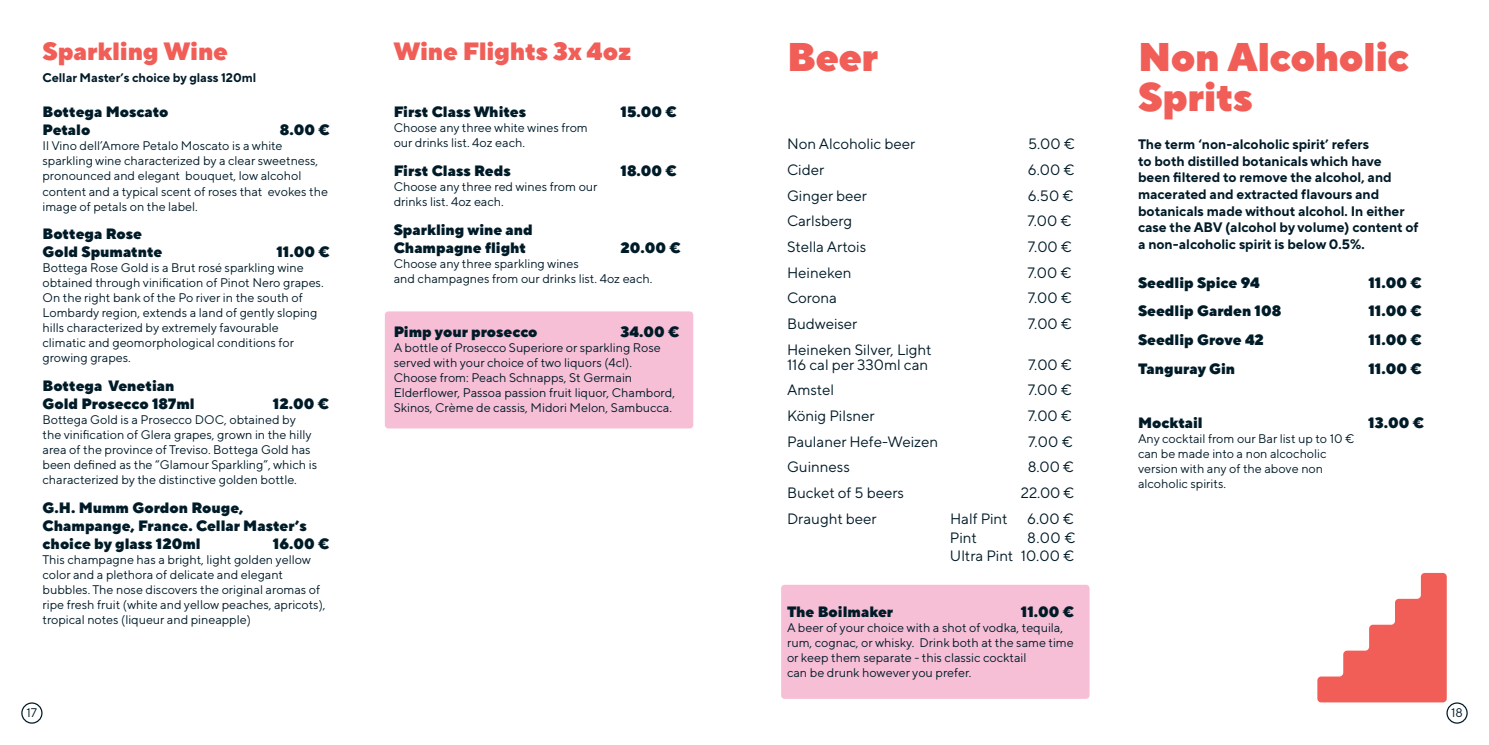
<style>
.page{position:relative;width:1489px;height:745px;background:#fff}
.page>*{position:absolute;margin:0;border:0;box-sizing:border-box;transform-origin:0 0}
.t1{font:900 40px/40px "TT Norms Pro";letter-spacing:-.015em;color:#f15e58}
.t2{font:900 25px "TT Norms Pro";letter-spacing:-.01em;color:#f15e58}
.t3{font:900 15px/18px "TT Norms Pro";color:#001b28}
.t4{font:15px/15px "TT Norms Pro";color:#001b28}
.t5{font:700 13.75px/16.5px "TT Norms Pro";color:#001b28}
.t6{font:12.5px/15px "TT Norms Pro";color:#001b28}
.t7{font:700 12.5px "TT Norms Pro";color:#001b28}
</style>
<div class="page">
<div style="left:385px;top:311px;width:308px;height:117px;background:#f7bfd6;border-radius:4px"></div>
<svg style="left:1317px;top:572px;width:129px;height:130px"></svg>
<div style="left:21px;top:702px;width:22px;height:21px;border:1px solid #001b28;border-radius:50%"></div>
<div style="left:781px;top:584px;width:308px;height:114px;background:#f7bfd6;border-radius:4px"></div>
<div style="left:1446px;top:702px;width:21px;height:21px;border:1px solid #001b28;border-radius:50%"></div>
<p class="t2" style="left:43px;top:35px;width:187px">Sparkling Wine</p>
<p class="t7" style="left:43px;top:69px;width:215px">Cellar Master’s choice by glass 120ml</p>
<p class="t3" style="left:43px;top:103px;width:127px">Bottega Moscato<br>Petalo</p>
<p class="t3" style="left:280px;top:121px;width:51px">8.00 €</p>
<p class="t6" style="left:43px;top:138px;width:287px">Il Vino dell’Amore Petalo Moscato is a white sparkling wine characterized by a clear sweetness, pronounced and elegant bouquet, low alcohol content and a typical scent of roses that evokes the image of petals on the label.</p>
<p class="t3" style="left:43px;top:224px;width:121px">Bottega Rose<br>Gold Spumatnte</p>
<p class="t3" style="left:276px;top:242px;width:55px">11.00 €</p>
<p class="t6" style="left:43px;top:260px;width:282px">Bottega Rose Gold is a Brut rosé sparkling wine obtained through vinification of Pinot Nero grapes.<br>On the right bank of the Po river in the south of Lombardy region, extends a land of gently sloping hills characterized by extremely favourable climatic and geomorphological conditions for growing grapes.</p>
<p class="t3" style="left:43px;top:376px;width:154px">Bottega Venetian<br>Gold Prosecco 187ml</p>
<p class="t3" style="left:273px;top:394px;width:57px">12.00 €</p>
<p class="t6" style="left:43px;top:411px;width:276px">Bottega Gold is a Prosecco DOC, obtained by the vinification of Glera grapes, grown in the hilly area of the province of Treviso. Bottega Gold has been defined as the “Glamour Sparkling”, which is characterized by the distinctive golden bottle.</p>
<p class="t3" style="left:43px;top:498px;width:266px">G.H. Mumm Gordon Rouge,<br>Champange, France. Cellar Master’s choice by glass 120ml</p>
<p class="t3" style="left:273px;top:534px;width:58px">16.00 €</p>
<p class="t6" style="left:43px;top:551px;width:284px">This champagne has a bright, light golden yellow color and a plethora of delicate and elegant bubbles. The nose discovers the original aromas of ripe fresh fruit (white and yellow peaches, apricots), tropical notes (liqueur and pineapple)</p>
<p class="t6" style="left:27px;top:704px;width:12px">17</p>
<p class="t2" style="left:393px;top:35px;width:239px">Wine Flights 3x 4oz</p>
<p class="t3" style="left:393px;top:103px;width:134px">First Class Whites</p>
<p class="t3" style="left:620px;top:103px;width:58px">15.00 €</p>
<p class="t6" style="left:393px;top:120px;width:195px">Choose any three white wines from our drinks list. 4oz each.</p>
<p class="t3" style="left:393px;top:161px;width:118px">First Class Reds</p>
<p class="t3" style="left:620px;top:161px;width:58px">18.00 €</p>
<p class="t6" style="left:393px;top:179px;width:205px">Choose any three red wines from our drinks list. 4oz each.</p>
<p class="t3" style="left:393px;top:220px;width:141px">Sparkling wine and<br>Champagne flight</p>
<p class="t3" style="left:620px;top:238px;width:62px">20.00 €</p>
<p class="t6" style="left:393px;top:255px;width:260px">Choose any three sparkling wines<br>and champagnes from our drinks list. 4oz each.</p>
<p class="t3" style="left:393px;top:322px;width:145px">Pimp your prosecco</p>
<p class="t3" style="left:620px;top:322px;width:60px">34.00 €</p>
<p class="t6" style="left:393px;top:339px;width:283px">A bottle of Prosecco Superiore or sparkling Rose served with your choice of two liquors (4cl).<br>Choose from: Peach Schnapps, St Germain Elderflower, Passoa passion fruit liquor, Chambord, Skinos, Crème de cassis, Midori Melon, Sambucca.</p>
<p class="t1" style="left:787px;top:36px;width:93px">Beer</p>
<p class="t4" style="left:787px;top:136px;width:130px">Non Alcoholic beer</p>
<p class="t4" style="left:1027px;top:136px;width:48px">5.00 €</p>
<p class="t4" style="left:787px;top:162px;width:39px">Cider</p>
<p class="t4" style="left:1027px;top:162px;width:48px">6.00 €</p>
<p class="t4" style="left:787px;top:187px;width:81px">Ginger beer</p>
<p class="t4" style="left:1027px;top:187px;width:47px">6.50 €</p>
<p class="t4" style="left:787px;top:213px;width:67px">Carlsberg</p>
<p class="t4" style="left:1027px;top:213px;width:46px">7.00 €</p>
<p class="t4" style="left:787px;top:239px;width:81px">Stella Artois</p>
<p class="t4" style="left:1027px;top:239px;width:46px">7.00 €</p>
<p class="t4" style="left:787px;top:264px;width:66px">Heineken</p>
<p class="t4" style="left:1027px;top:264px;width:46px">7.00 €</p>
<p class="t4" style="left:787px;top:290px;width:52px">Corona</p>
<p class="t4" style="left:1027px;top:290px;width:46px">7.00 €</p>
<p class="t4" style="left:787px;top:315px;width:72px">Budweiser</p>
<p class="t4" style="left:1027px;top:315px;width:46px">7.00 €</p>
<p class="t4" style="left:787px;top:341px;width:146px">Heineken Silver, Light<br>116 cal per 330ml can</p>
<p class="t4" style="left:1027px;top:356px;width:46px">7.00 €</p>
<p class="t4" style="left:787px;top:382px;width:49px">Amstel</p>
<p class="t4" style="left:1027px;top:382px;width:46px">7.00 €</p>
<p class="t4" style="left:787px;top:407px;width:89px">König Pilsner</p>
<p class="t4" style="left:1027px;top:407px;width:46px">7.00 €</p>
<p class="t4" style="left:787px;top:433px;width:153px">Paulaner Hefe-Weizen</p>
<p class="t4" style="left:1027px;top:433px;width:46px">7.00 €</p>
<p class="t4" style="left:787px;top:459px;width:64px">Guinness</p>
<p class="t4" style="left:1027px;top:459px;width:47px">8.00 €</p>
<p class="t4" style="left:787px;top:484px;width:118px">Bucket of 5 beers</p>
<p class="t4" style="left:1020px;top:484px;width:55px">22.00 €</p>
<p class="t4" style="left:787px;top:510px;width:91px">Draught beer</p>
<p class="t4" style="left:950px;top:510px;width:59px">Half Pint</p>
<p class="t4" style="left:1027px;top:510px;width:48px">6.00 €</p>
<p class="t4" style="left:949px;top:529px;width:28px">Pint</p>
<p class="t4" style="left:949px;top:527px;width:127px;line-height:18.8px;text-align:right">8.00 €<br>Ultra Pint 10.00 €</p>
<p class="t3" style="left:787px;top:602px;width:108px">The Boilmaker</p>
<p class="t3" style="left:1020px;top:602px;width:55px">11.00 €</p>
<p class="t6" style="left:787px;top:619px;width:288px">A beer of your choice with a shot of vodka, tequila, rum, cognac, or whisky. Drink both at the same time or keep them separate - this classic cocktail<br>can be drunk however you prefer.</p>
<p class="t1" style="left:1137px;top:36px;width:272px">Non Alcoholic<br>Sprits</p>
<p class="t5" style="left:1137px;top:136px;width:282px">The term ‘non-alcoholic spirit’ refers<br>to both distilled botanicals which have<br>been filtered to remove the alcohol, and macerated and extracted flavours and botanicals made without alcohol. In either case the ABV (alcohol by volume) content of a non-alcoholic spirit is below 0.5%.</p>
<p class="t3" style="left:1137px;top:273px;width:123px">Seedlip Spice 94</p>
<p class="t3" style="left:1368px;top:273px;width:55px">11.00 €</p>
<p class="t3" style="left:1137px;top:302px;width:145px">Seedlip Garden 108</p>
<p class="t3" style="left:1368px;top:302px;width:55px">11.00 €</p>
<p class="t3" style="left:1137px;top:330px;width:127px">Seedlip Grove 42</p>
<p class="t3" style="left:1368px;top:330px;width:55px">11.00 €</p>
<p class="t3" style="left:1137px;top:359px;width:99px">Tanguray Gin</p>
<p class="t3" style="left:1368px;top:359px;width:55px">11.00 €</p>
<p class="t3" style="left:1137px;top:413px;width:66px">Mocktail</p>
<p class="t3" style="left:1368px;top:413px;width:57px">13.00 €</p>
<p class="t6" style="left:1137px;top:430px;width:218px">Any cocktail from our Bar list up to 10 € can be made into a non alcocholic version with any of the above non alcoholic spirits.</p>
<p class="t6" style="left:1450px;top:704px;width:13px">18</p>
</div>
